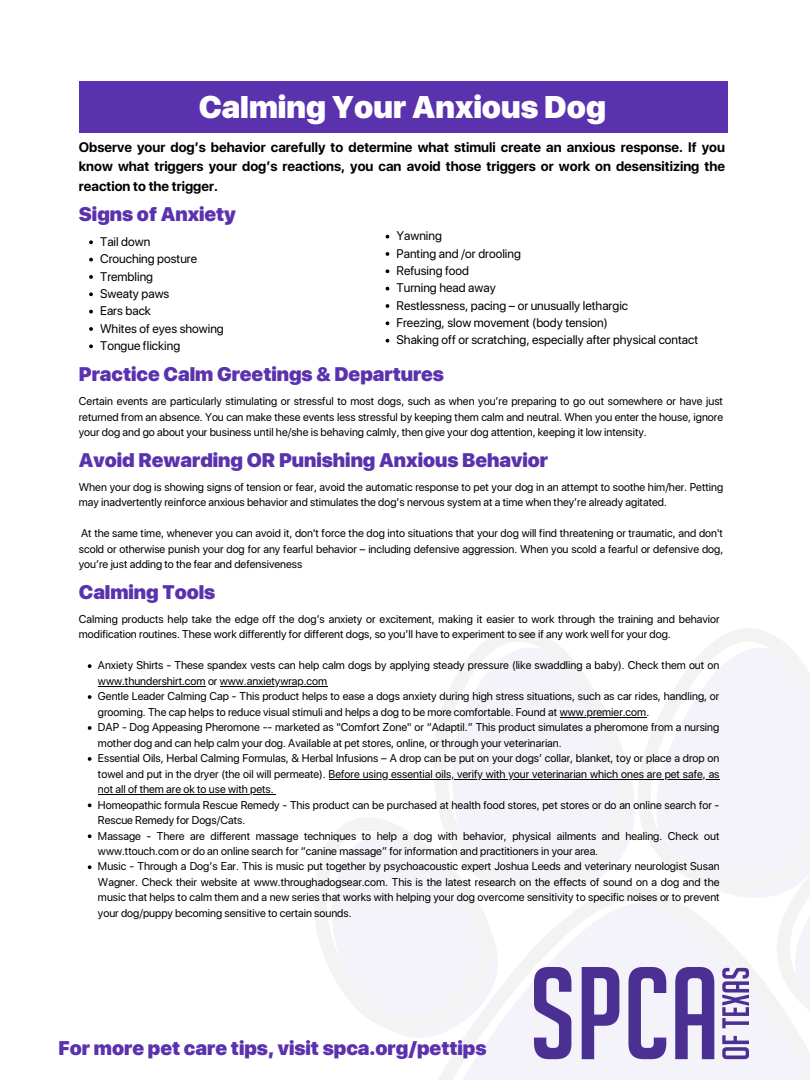
<style>
.page{position:relative;width:810px;height:1080px;background:#fff}
.page>*{position:absolute;margin:0;border:0;box-sizing:border-box;transform-origin:0 0}
.t1{font:900 31.25px "SF Pro Display";color:#fff}
.t2{font:900 19.69px "SF Pro Display";color:#5a32ae}
.t3{font:900 19.62px "SF Pro Display";color:#5a32ae}
.t4{font:700 13.75px/19.2px "SF Pro Display";color:#000;text-align:justify}
.t5{font:12.5px/17.4px "SF Pro Display";color:#000}
.t6{font:11.25px/15.5px "SF Pro Display";color:#000}
</style>
<div class="page">
<div style="left:79px;top:81px;width:649px;height:52px;background:#5a32ae"></div>
<svg style="left:314px;top:818px;width:117px;height:216px;fill:#f5f3fa"></svg>
<svg style="left:431px;top:629px;width:204px;height:258px;fill:#f5f3fa"></svg>
<svg style="left:638px;top:629px;width:172px;height:258px;fill:#f5f3fa"></svg>
<div style="left:745px;top:809px;width:65px;height:78px;background:#f5f3fa"></div>
<svg style="left:413px;top:887px;width:397px;height:193px;fill:#f5f3fa"></svg>
<img style="left:535px;top:967px;width:213px;height:93px">
<svg style="left:89px;top:240px;width:4px;height:4px"></svg>
<svg style="left:89px;top:258px;width:4px;height:3px"></svg>
<svg style="left:89px;top:275px;width:4px;height:4px"></svg>
<svg style="left:89px;top:292px;width:4px;height:4px"></svg>
<svg style="left:89px;top:310px;width:4px;height:4px"></svg>
<svg style="left:89px;top:327px;width:4px;height:4px"></svg>
<svg style="left:89px;top:344px;width:4px;height:4px"></svg>
<svg style="left:386px;top:252px;width:3px;height:4px"></svg>
<svg style="left:386px;top:269px;width:3px;height:4px"></svg>
<svg style="left:386px;top:287px;width:3px;height:4px"></svg>
<svg style="left:386px;top:304px;width:3px;height:4px"></svg>
<svg style="left:386px;top:321px;width:3px;height:4px"></svg>
<svg style="left:386px;top:339px;width:3px;height:4px"></svg>
<svg style="left:88px;top:664px;width:4px;height:4px"></svg>
<hr style="left:98px;top:686px;width:108px;height:1px;background:#000">
<hr style="left:220px;top:686px;width:107px;height:1px;background:#000">
<svg style="left:88px;top:695px;width:4px;height:4px"></svg>
<hr style="left:560px;top:717px;width:86px;height:1px;background:#000">
<svg style="left:88px;top:726px;width:4px;height:4px"></svg>
<svg style="left:88px;top:757px;width:4px;height:4px"></svg>
<hr style="left:329px;top:779px;width:391px;height:1px;background:#000">
<hr style="left:98px;top:794px;width:176px;height:1px;background:#000">
<svg style="left:88px;top:803px;width:4px;height:4px"></svg>
<svg style="left:88px;top:834px;width:4px;height:4px"></svg>
<svg style="left:88px;top:865px;width:4px;height:4px"></svg>
<h1 class="t1" style="left:199px;top:88px;width:409px">Calming Your Anxious Dog</h1>
<p class="t4" style="left:79px;top:138px;width:648px">Observe your dogʼs behavior carefully to determine what stimuli create an anxious response. If you know what triggers your dogʼs reactions, you can avoid those triggers or work on desensitizing the reaction to the trigger.</p>
<h3 class="t3" style="left:79px;top:202px;width:159px">Signs of Anxiety</h3>
<p class="t5" style="left:100px;top:233px;width:125px">Tail down<br>Crouching posture<br>Trembling<br>Sweaty paws<br>Ears back<br>Whites of eyes showing<br>Tongue flicking</p>
<p class="t5" style="left:397px;top:227px;width:303px">Yawning<br>Panting and /or drooling<br>Refusing food<br>Turning head away<br>Restlessness, pacing – or unusually lethargic<br>Freezing, slow movement (body tension)<br>Shaking off or scratching, especially after physical contact</p>
<h3 class="t3" style="left:79px;top:363px;width:367px">Practice Calm Greetings &amp; Departures</h3>
<p class="t6" style="left:79px;top:394px;width:646px;text-align:justify">Certain events are particularly stimulating or stressful to most dogs, such as when youʼre preparing to go out somewhere or have just returned from an absence. You can make these events less stressful by keeping them calm and neutral. When you enter the house, ignore your dog and go about your business until he/she is behaving calmly, then give your dog attention, keeping it low intensity.</p>
<h3 class="t3" style="left:79px;top:448px;width:471px">Avoid Rewarding OR Punishing Anxious Behavior</h3>
<p class="t6" style="left:79px;top:479px;width:646px">When your dog is showing signs of tension or fear, avoid the automatic response to pet your dog in an attempt to soothe him/her. Petting may inadvertently reinforce anxious behavior and stimulates the dogʼs nervous system at a time when theyʼre already agitated.</p>
<p class="t6" style="left:79px;top:525px;width:646px;text-align:justify">At the same time, whenever you can avoid it, don't force the dog into situations that your dog will find threatening or traumatic, and don't scold or otherwise punish your dog for any fearful behavior – including defensive aggression. When you scold a fearful or defensive dog, youʼre just adding to the fear and defensiveness</p>
<h3 class="t3" style="left:79px;top:580px;width:138px">Calming Tools</h3>
<p class="t6" style="left:79px;top:611px;width:642px">Calming products help take the edge off the dogʼs anxiety or excitement, making it easier to work through the training and behavior modification routines. These work differently for different dogs, so youʼll have to experiment to see if any work well for your dog.</p>
<p class="t6" style="left:98px;top:658px;width:623px">Anxiety Shirts - These spandex vests can help calm dogs by applying steady pressure (like swaddling a baby). Check them out on www.thundershirt.com or www.anxietywrap.com<br>Gentle Leader Calming Cap - This product helps to ease a dogs anxiety during high stress situations, such as car rides, handling, or grooming. The cap helps to reduce visual stimuli and helps a dog to be more comfortable. Found at www.premier.com.<br>DAP - Dog Appeasing Pheromone -- marketed as "Comfort Zone" or “Adaptil.” This product simulates a pheromone from a nursing mother dog and can help calm your dog. Available at pet stores, online, or through your veterinarian.<br>Essential Oils, Herbal Calming Formulas, &amp; Herbal Infusions – A drop can be put on your dogsʼ collar, blanket, toy or place a drop on towel and put in the dryer (the oil will permeate). Before using essential oils, verify with your veterinarian which ones are pet safe, as not all of them are ok to use with pets.<br>Homeopathic formula Rescue Remedy - This product can be purchased at health food stores, pet stores or do an online search for - Rescue Remedy for Dogs/Cats.<br>Massage - There are different massage techniques to help a dog with behavior, physical ailments and healing. Check out www.ttouch.com or do an online search for “canine massage” for information and practitioners in your area.<br>Music - Through a Dogʼs Ear. This is music put together by psychoacoustic expert Joshua Leeds and veterinary neurologist Susan Wagner. Check their website at www.throughadogsear.com. This is the latest research on the effects of sound on a dog and the music that helps to calm them and a new series that works with helping your dog overcome sensitivity to specific noises or to prevent your dog/puppy becoming sensitive to certain sounds.</p>
<h2 class="t2" style="left:59px;top:1037px;width:429px">For more pet care tips, visit spca.org/pettips</h2>
</div>
